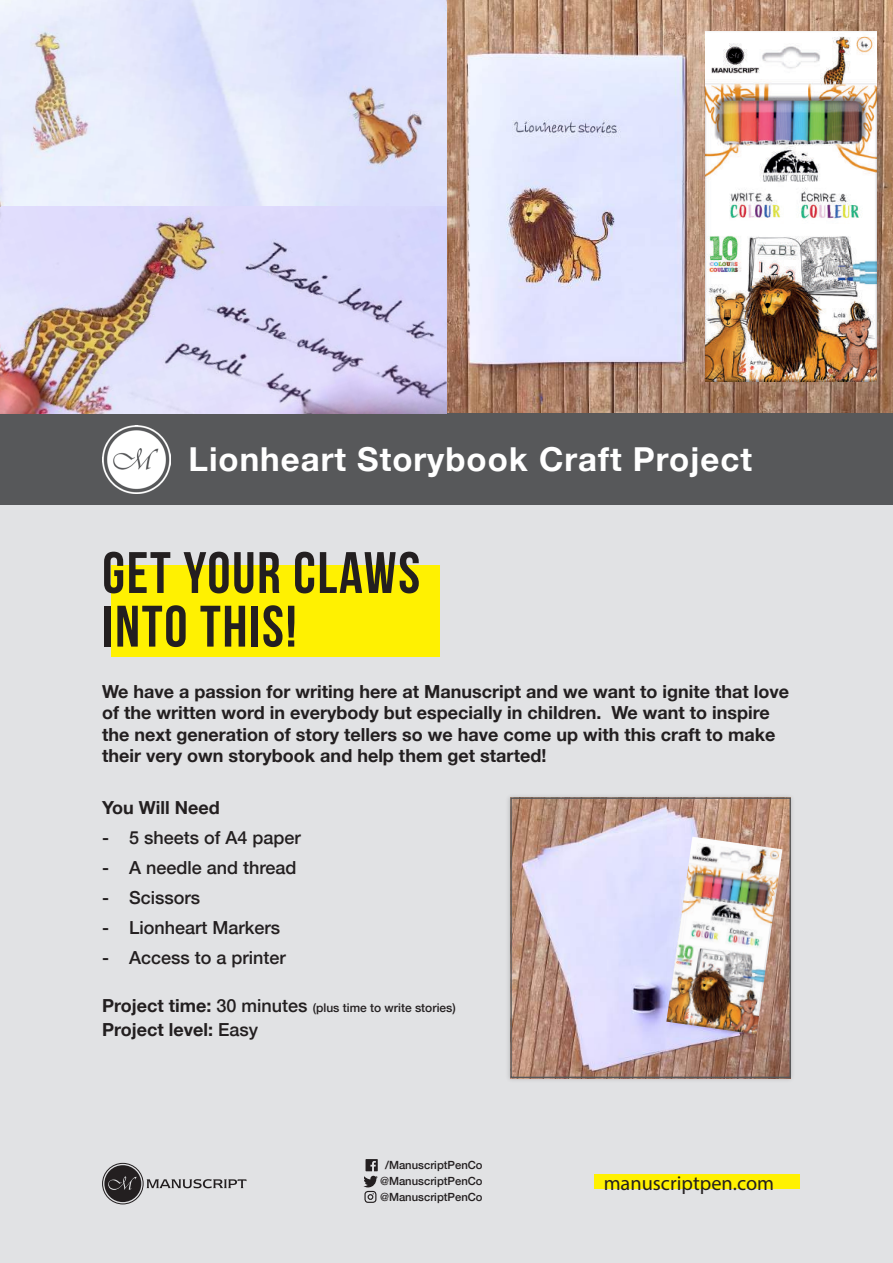
<style>
.page{position:relative;width:893px;height:1263px;background:#fff}
.page>*{position:absolute;margin:0;border:0;box-sizing:border-box;transform-origin:0 0}
.t1{font:58.35px/53.6px "Bebas Neue";letter-spacing:.03em;color:#231f20}
.t2{font:700 33px "Helvetica Neue";letter-spacing:.03em;color:#fff}
.t3{font:24.15px "Myriad Pro";letter-spacing:.03em;color:#fff}
.t4{font:20.25px "Myriad Pro";color:#231f20}
.t5{font:700 18px/21.6px "Helvetica Neue";color:#231f20}
.t6{font:500 18px "Helvetica Neue";color:#231f20}
.t7{font:500 12px "Helvetica Neue";color:#231f20}
.t8{font:500 11.25px "Helvetica Neue";color:#231f20}
.s1{font-weight:700;font-size:18px}
.s2{font-size:18px}
.s3{font-weight:500}
</style>
<div class="page">
<img style="left:0;top:0;width:893px;height:413px">
<div style="left:0;top:444px;width:893px;height:819px;background:#e1e2e4"></div>
<div style="left:594px;top:1174px;width:205px;height:14px;background:#fff101"></div>
<div style="left:111px;top:565px;width:329px;height:92px;background:#fff101"></div>
<div style="left:506px;top:793px;width:290px;height:290px;background:#231f20;opacity:.2"></div>
<img style="left:512px;top:799px;width:277px;height:277px">
<div style="left:510px;top:797px;width:281px;height:281px;border:1px solid #57585a"></div>
<svg style="left:102px;top:1163px;width:145px;height:41px"></svg>
<svg style="left:363px;top:1159px;width:15px;height:28px"></svg>
<div style="left:364px;top:1191px;width:12px;height:12px;border:1px solid #231f20;border-radius:3px"></div>
<svg style="left:368px;top:1193px;width:6px;height:7px"></svg>
<div style="left:0;top:413px;width:893px;height:92px;background:#57585a"></div>
<img style="left:103px;top:425px;width:67px;height:68px">
<img style="left:706px;top:32px;width:170px;height:349px">
<img style="left:666px;top:837px;width:116px;height:197px">
<h3 class="t3" style="left:271px;top:436px;width:288px">Easter Card Making Project</h3>
<h2 class="t2" style="left:189px;top:433px;width:565px">Lionheart Storybook Craft Project</h2>
<h1 class="t1" style="left:102px;top:545px;width:319px">GET YOUR CLAWS<br>INTO THIS!</h1>
<p class="t5" style="left:102px;top:681px;width:688px">We have a passion for writing here at Manuscript and we want to ignite that love of the written word in everybody but especially in children. We want to inspire the next generation of story tellers so we have come up with this craft to make their very own storybook and help them get started!</p>
<p class="t5" style="left:102px;top:797px;width:119px">You Will Need</p>
<p class="t6" style="left:102px;top:823px;width:200px">- 5 sheets of A4 paper</p>
<p class="t6" style="left:102px;top:853px;width:196px">- A needle and thread</p>
<p class="t6" style="left:102px;top:883px;width:100px">- Scissors</p>
<p class="t6" style="left:102px;top:913px;width:180px">- Lionheart Markers</p>
<p class="t6" style="left:102px;top:943px;width:185px">- Access to a printer</p>
<p class="t7" style="left:102px;top:998px;width:355px"><span class="s1">Project time:</span> <span class="s2">30 minutes</span> (plus time to write stories)</p>
<p class="t5" style="left:102px;top:1019px;width:158px">Project level: <span class="s3">Easy</span></p>
<p class="t8" style="left:385px;top:1156px;width:99px">/ManuscriptPenCo</p>
<p class="t8" style="left:380px;top:1188px;width:104px">@ManuscriptPenCo</p>
<p class="t8" style="left:380px;top:1172px;width:104px">@ManuscriptPenCo</p>
<p class="t4" style="left:604px;top:1171px;width:172px">manuscriptpen.com</p>
</div>
